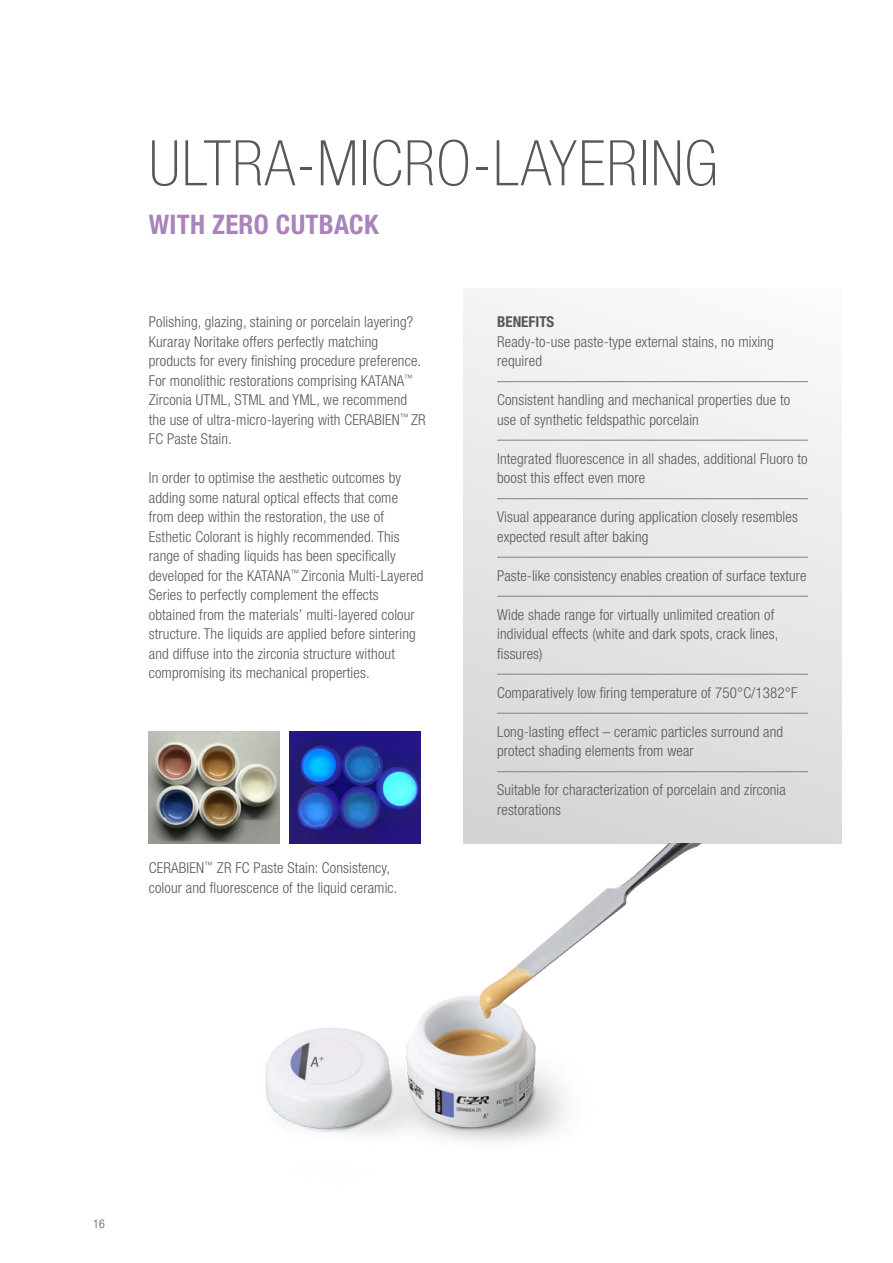
<style>
.page{position:relative;width:893px;height:1263px;background:#fff}
.page>*{position:absolute;margin:0;border:0;box-sizing:border-box;transform-origin:0 0}
.t1{font:100 condensed 63px "Helvetica Neue LT Std";letter-spacing:.02em;color:#57585a}
.t2{font:700 condensed 27px "Helvetica Neue LT Std";letter-spacing:.01em;color:#a984bc}
.t3{font:300 condensed 15px/19.5px "Helvetica Neue LT Std";letter-spacing:.01em;color:#57585a}
.t4{font:700 condensed 15px "Helvetica Neue LT Std";color:#57585a}
.t5{font:300 condensed 12px "Helvetica Neue LT Std";color:#57585a}
</style>
<div class="page">
<div style="left:463px;top:288px;width:379px;height:556px;background:linear-gradient(to bottom,#f8f8f8,#d5d6d7)"></div>
<hr style="left:497px;top:381px;width:311px;height:1px;background:#808285">
<hr style="left:497px;top:440px;width:311px;height:1px;background:#808285">
<hr style="left:497px;top:498px;width:311px;height:1px;background:#808285">
<hr style="left:497px;top:557px;width:311px;height:1px;background:#808285">
<hr style="left:497px;top:596px;width:311px;height:1px;background:#808285">
<hr style="left:497px;top:674px;width:311px;height:1px;background:#808285">
<hr style="left:497px;top:713px;width:311px;height:1px;background:#808285">
<hr style="left:497px;top:771px;width:311px;height:1px;background:#808285">
<img style="left:266px;top:844px;width:435px;height:298px">
<img style="left:149px;top:731px;width:130px;height:113px">
<img style="left:290px;top:731px;width:130px;height:113px">
<h1 class="t1" style="left:149px;top:128px;width:570px">ULTRA-MICRO-LAYERING</h1>
<h2 class="t2" style="left:149px;top:208px;width:231px">WITH ZERO CUTBACK</h2>
<p class="t3" style="left:149px;top:312px;width:278px">Polishing, glazing, staining or porcelain layering?<br>Kuraray Noritake offers perfectly matching products for every finishing procedure preference.<br>For monolithic restorations comprising KATANA<sup>™ </sup>Zirconia UTML, STML and YML, we recommend the use of ultra-micro-layering with CERABIEN<sup>™</sup> ZR FC Paste Stain.</p>
<p class="t3" style="left:149px;top:468px;width:276px">In order to optimise the aesthetic outcomes by adding some natural optical effects that come from deep within the restoration, the use of Esthetic Colorant is highly recommended. This range of shading liquids has been specifically developed for the KATANA<sup>™</sup> Zirconia Multi-Layered Series to perfectly complement the effects obtained from the materials’ multi-layered colour structure. The liquids are applied before sintering and diffuse into the zirconia structure without compromising its mechanical properties.</p>
<p class="t3" style="left:149px;top:858px;width:250px">CERABIEN<sup>™</sup> ZR FC Paste Stain: Consistency, colour and fluorescence of the liquid ceramic.</p>
<p class="t4" style="left:497px;top:313px;width:59px">BENEFITS</p>
<p class="t3" style="left:497px;top:331px;width:278px">Ready-to-use paste-type external stains, no mixing required</p>
<p class="t3" style="left:497px;top:390px;width:294px">Consistent handling and mechanical properties due to use of synthetic feldspathic porcelain</p>
<p class="t3" style="left:497px;top:448px;width:312px">Integrated fluorescence in all shades, additional Fluoro to boost this effect even more</p>
<p class="t3" style="left:497px;top:507px;width:302px">Visual appearance during application closely resembles expected result after baking</p>
<p class="t3" style="left:497px;top:565px;width:311px">Paste-like consistency enables creation of surface texture</p>
<p class="t3" style="left:497px;top:604px;width:283px">Wide shade range for virtually unlimited creation of individual effects (white and dark spots, crack lines, fissures)</p>
<p class="t3" style="left:497px;top:682px;width:302px">Comparatively low firing temperature of 750°C/1382°F</p>
<p class="t3" style="left:497px;top:721px;width:288px">Long-lasting effect – ceramic particles surround and protect shading elements from wear</p>
<p class="t3" style="left:497px;top:780px;width:290px">Suitable for characterization of porcelain and zirconia restorations</p>
<p class="t5" style="left:93px;top:1217px;width:13px">16</p>
</div>
